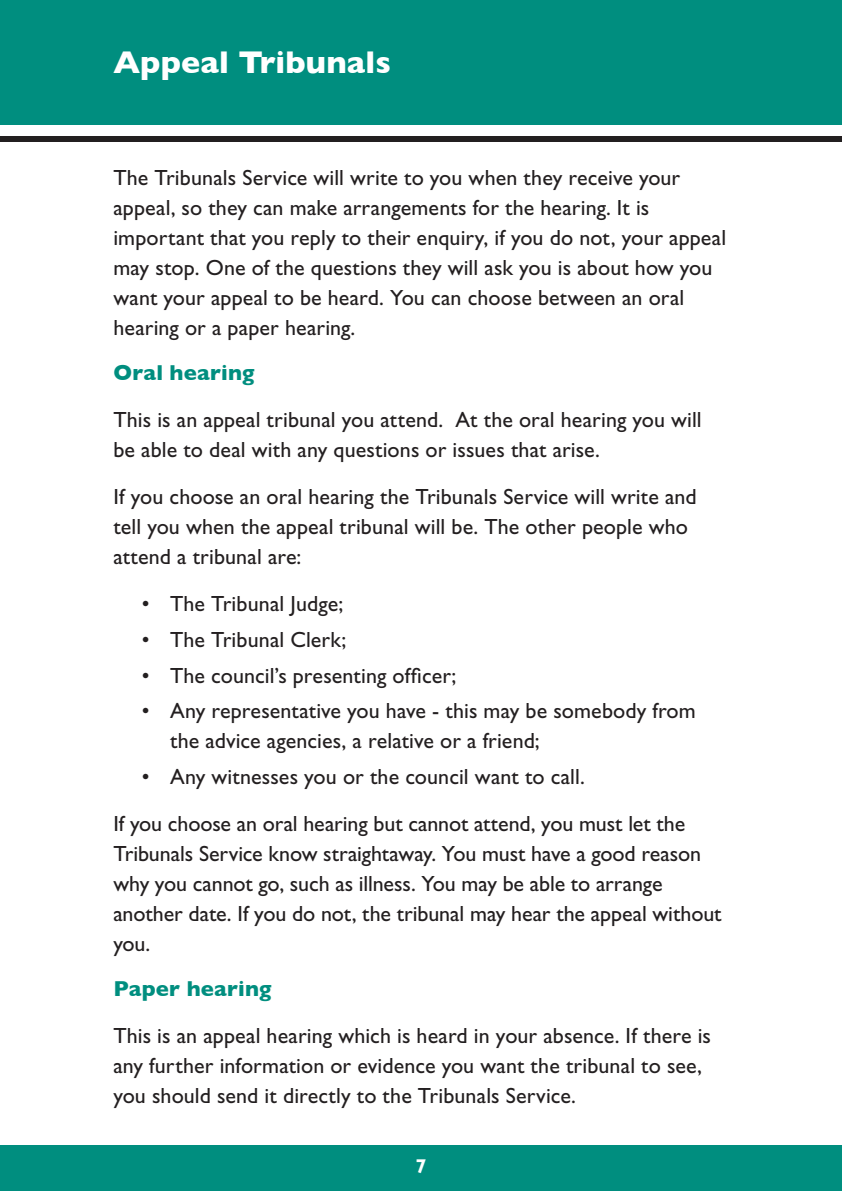
<style>
.page{position:relative;width:842px;height:1191px;background:#fff}
.page>*{position:absolute;margin:0;border:0;box-sizing:border-box;transform-origin:0 0}
.t1{font:700 32px "Gill Sans";letter-spacing:.005em;color:#fff}
.t2{font:22px/30px "Gill Sans Std";letter-spacing:.005em;color:#231f20}
.t3{font:700 22px "Gill Sans";letter-spacing:.01em;color:#008e7f}
.t4{font:700 20px "Gill Sans Std";color:#fff}
</style>
<div class="page">
<div style="left:0;top:0;width:842px;height:125px;background:#008e7f"></div>
<div style="left:0;top:1145px;width:842px;height:46px;background:#008e7f"></div>
<div style="left:0;top:136px;width:842px;height:6px;background:#231f20"></div>
<h1 class="t1" style="left:113px;top:37px;width:279px">Appeal Tribunals</h1>
<p class="t2" style="left:113px;top:163px;width:614px">The Tribunals Service will write to you when they receive your appeal, so they can make arrangements for the hearing. It is important that you reply to their enquiry, if you do not, your appeal may stop. One of the questions they will ask you is about how you want your appeal to be heard. You can choose between an oral hearing or a paper hearing.</p>
<p class="t3" style="left:113px;top:355px;width:142px">Oral hearing</p>
<p class="t2" style="left:113px;top:405px;width:590px">This is an appeal tribunal you attend. At the oral hearing you will be able to deal with any questions or issues that arise.</p>
<p class="t2" style="left:113px;top:482px;width:585px">If you choose an oral hearing the Tribunals Service will write and tell you when the appeal tribunal will be. The other people who attend a tribunal are:</p>
<p class="t2" style="left:142px;top:589px;width:203px">• The Tribunal Judge;</p>
<p class="t2" style="left:142px;top:625px;width:206px">• The Tribunal Clerk;</p>
<p class="t2" style="left:142px;top:660px;width:316px">• The council’s presenting officer;</p>
<p class="t2" style="left:170px;top:696px;width:527px;text-indent:-28px">• Any representative you have - this may be somebody from the advice agencies, a relative or a friend;</p>
<p class="t2" style="left:113px;top:753px;width:573px;line-height:47px;text-indent:28px">• Any witnesses you or the council want to call.<br>If you choose an oral hearing but cannot attend, you must let the</p>
<p class="t2" style="left:113px;top:839px;width:610px">Tribunals Service know straightaway. You must have a good reason why you cannot go, such as illness. You may be able to arrange another date. If you do not, the tribunal may hear the appeal without you.</p>
<p class="t3" style="left:113px;top:971px;width:160px">Paper hearing</p>
<p class="t2" style="left:113px;top:1021px;width:599px">This is an appeal hearing which is heard in your absence. If there is any further information or evidence you want the tribunal to see, you should send it directly to the Tribunals Service.</p>
<p class="t4" style="left:415px;top:1154px;width:13px">7</p>
</div>
